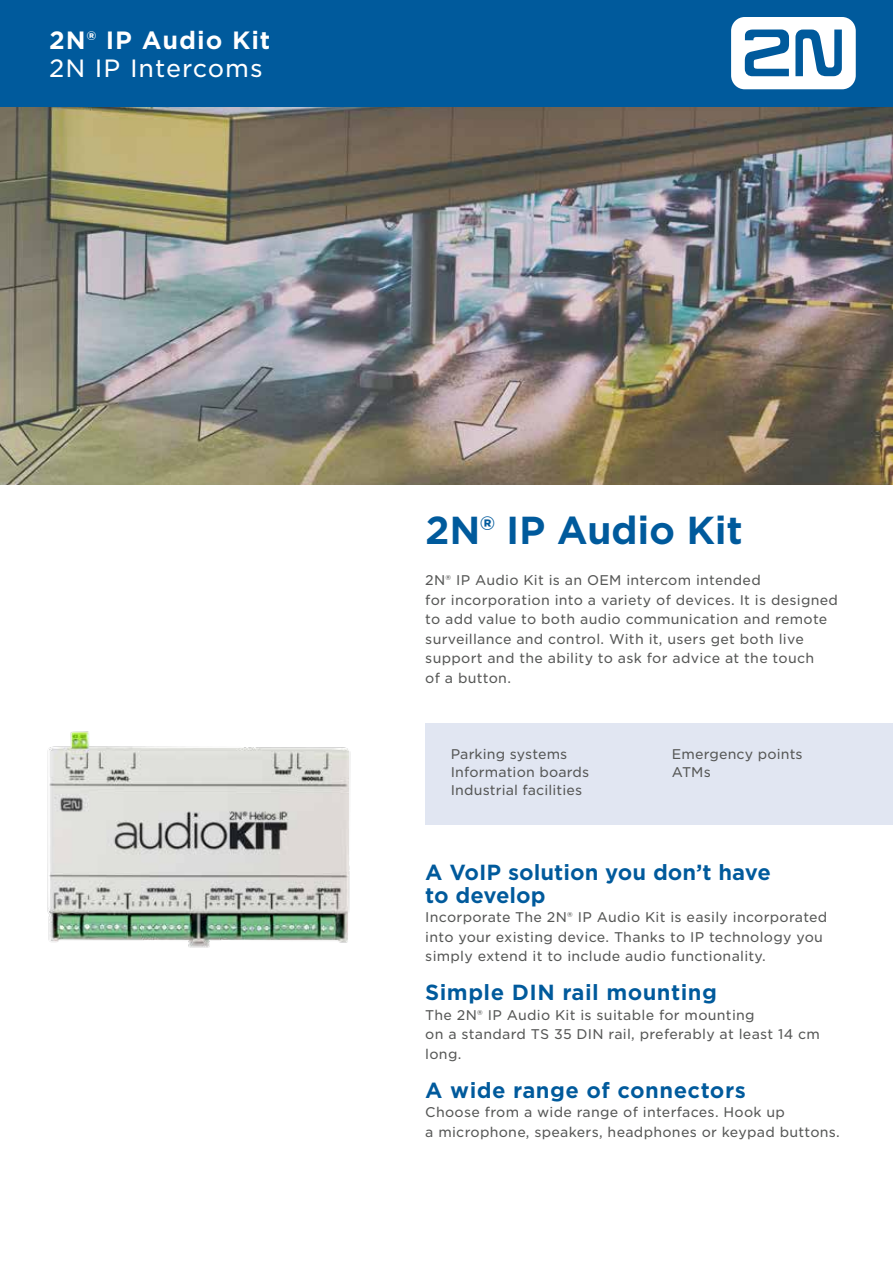
<style>
.page{position:relative;width:893px;height:1263px;background:#fff}
.page>*{position:absolute;margin:0;border:0;box-sizing:border-box;transform-origin:0 0}
.t1{font:700 37.5px "Gotham S Sm";letter-spacing:-.01em;color:#005a9c}
.t2{font:700 24px "Gotham S Sm";letter-spacing:.04em;color:#fff}
.t3{font:24px "Gotham S Sm";letter-spacing:.04em;color:#fff}
.t4{font:700 21px "Gotham S Sm";letter-spacing:.02em;color:#005a9c}
.t5{font:700 21px/22.5px "Gotham S Sm";color:#005a9c}
.t6{font:13.5px/19.5px "Gotham S Sm";letter-spacing:.02em;color:#565756}
</style>
<div class="page">
<img style="left:0;top:106px;width:893px;height:379px">
<div style="left:0;top:0;width:893px;height:106px;background:#005a9c"></div>
<div style="left:731px;top:17px;width:125px;height:72px;background:#fff;border-radius:14px"></div>
<svg style="left:745px;top:29px;width:97px;height:47px"></svg>
<div style="left:425px;top:723px;width:468px;height:102px;background:#e1e6f2"></div>
<img style="left:47px;top:731px;width:304px;height:217px">
<h2 class="t2" style="left:49px;top:24px;width:223px">2N® IP Audio Kit</h2>
<h2 class="t3" style="left:49px;top:52px;width:215px">2N IP Intercoms</h2>
<h1 class="t1" style="left:425px;top:504px;width:319px">2N® IP Audio Kit</h1>
<p class="t6" style="left:425px;top:570px;width:414px">2N® IP Audio Kit is an OEM intercom intended<br>for incorporation into a variety of devices. It is designed to add value to both audio communication and remote surveillance and control. With it, users get both live support and the ability to ask for advice at the touch<br>of a button.</p>
<p class="t6" style="left:451px;top:745px;width:140px;line-height:18px">Parking systems<br>Information boards<br>Industrial facilities</p>
<p class="t6" style="left:672px;top:745px;width:132px;line-height:18px">Emergency points<br>ATMs</p>
<h3 class="t5" style="left:425px;top:861px;width:347px">A VoIP solution you don’t have to develop</h3>
<p class="t6" style="left:425px;top:907px;width:404px">Incorporate The 2N® IP Audio Kit is easily incorporated into your existing device. Thanks to IP technology you simply extend it to include audio functionality.</p>
<h3 class="t4" style="left:425px;top:978px;width:293px">Simple DIN rail mounting</h3>
<p class="t6" style="left:425px;top:1005px;width:396px">The 2N® IP Audio Kit is suitable for mounting<br>on a standard TS 35 DIN rail, preferably at least 14 cm long.</p>
<h3 class="t4" style="left:425px;top:1075px;width:322px">A wide range of connectors</h3>
<p class="t6" style="left:425px;top:1102px;width:416px">Choose from a wide range of interfaces. Hook up<br>a microphone, speakers, headphones or keypad buttons.</p>
</div>
